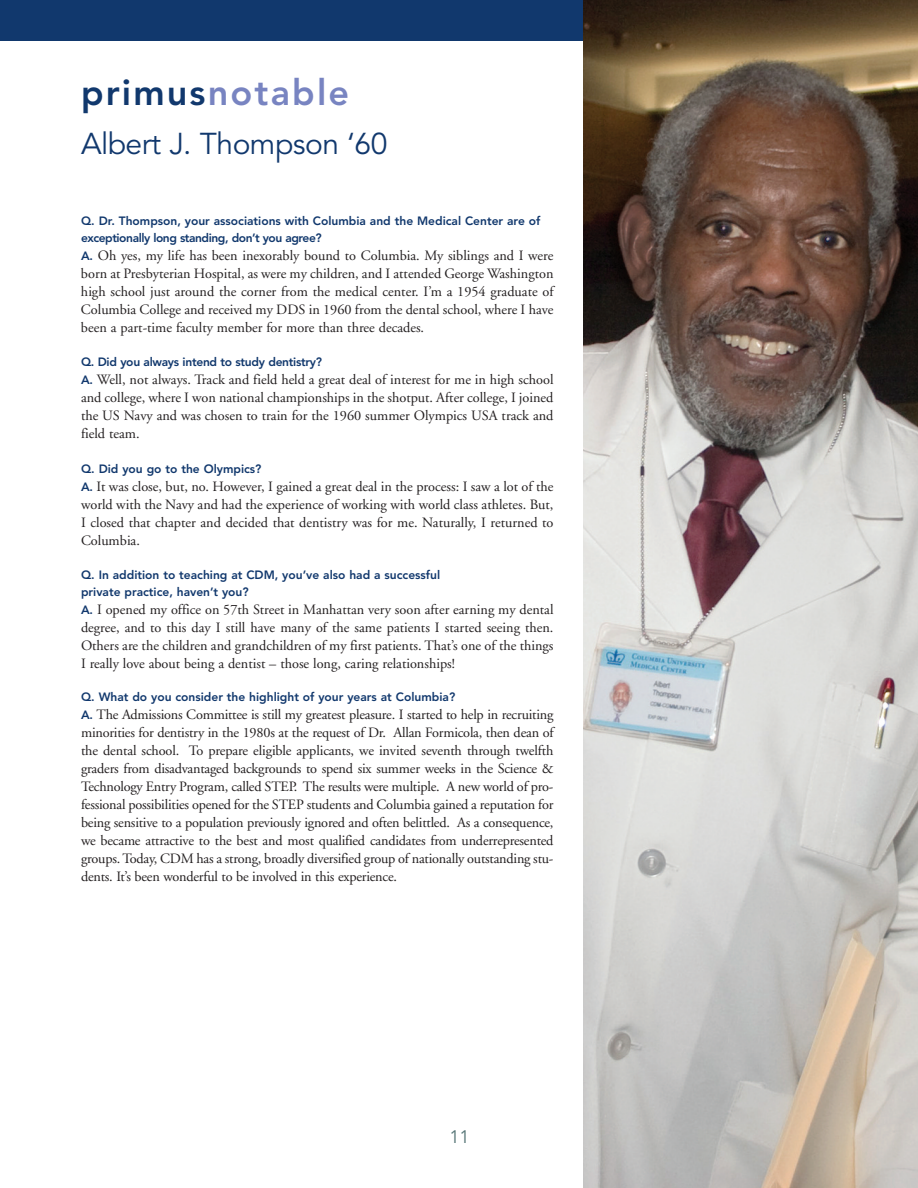
<style>
.page{position:relative;width:918px;height:1188px;background:#fff}
.page>*{position:absolute;margin:0;border:0;box-sizing:border-box;transform-origin:0 0}
.t1{font:800 36px "Avenir";letter-spacing:.06em;color:#7884c1}
.t2{font:30px "Avenir";letter-spacing:-.015em;color:#11386d}
.t3{font:18px "Avenir";color:#597879}
.t4{font:14.25px/18px "Adobe Garamond";color:#231f20;text-align:justify}
.t5{font:800 12px/16.5px "Avenir";color:#11386d}
.t6{font:800 12px "Avenir";letter-spacing:-.025em;color:#11386d}
.s1{color:#11386d}
.s2{font-family:"Avenir";font-weight:800;font-size:12px;color:#11386d}
</style>
<div class="page">
<div style="left:0;top:0;width:837px;height:40px;background:#11386d"></div>
<img style="left:583px;top:0;width:335px;height:1188px">
<h1 class="t1" style="left:81px;top:78px;width:270px"><span class="s1">primus</span>notable</h1>
<p class="t2" style="left:81px;top:132px;width:308px">Albert J. Thompson ‘60</p>
<p class="t5" style="left:81px;top:214px;width:461px">Q. Dr. Thompson, your associations with Columbia and the Medical Center are of exceptionally long standing, don’t you agree?</p>
<p class="t4" style="left:81px;top:247px;width:474px"><span class="s2">A.</span> Oh yes, my life has been inexorably bound to Columbia. My siblings and I were born at Presbyterian Hospital, as were my children, and I attended George Washington high school just around the corner from the medical center. I’m a 1954 graduate of Columbia College and received my DDS in 1960 from the dental school, where I have been a part-time faculty member for more than three decades.</p>
<p class="t6" style="left:81px;top:357px;width:243px">Q. Did you always intend to study dentistry?</p>
<p class="t4" style="left:81px;top:372px;width:474px"><span class="s2">A.</span> Well, not always. Track and field held a great deal of interest for me in high school and college, where I won national championships in the shotput. After college, I joined the US Navy and was chosen to train for the 1960 summer Olympics USA track and field team.</p>
<p class="t5" style="left:81px;top:461px;width:182px">Q. Did you go to the Olympics?</p>
<p class="t4" style="left:81px;top:478px;width:474px"><span class="s2">A.</span> It was close, but, no. However, I gained a great deal in the process: I saw a lot of the world with the Navy and had the experience of working with world class athletes. But, I closed that chapter and decided that dentistry was for me. Naturally, I returned to Columbia.</p>
<p class="t5" style="left:81px;top:568px;width:361px">Q. In addition to teaching at CDM, you’ve also had a successful private practice, haven’t you?</p>
<p class="t4" style="left:81px;top:601px;width:474px"><span class="s2">A.</span> I opened my office on 57th Street in Manhattan very soon after earning my dental degree, and to this day I still have many of the same patients I started seeing then.<br>Others are the children and grandchildren of my first patients. That’s one of the things I really love about being a dentist – those long, caring relationships!</p>
<p class="t5" style="left:81px;top:689px;width:376px">Q. What do you consider the highlight of your years at Columbia?</p>
<p class="t4" style="left:81px;top:706px;width:474px"><span class="s2">A.</span> The Admissions Committee is still my greatest pleasure. I started to help in recruiting minorities for dentistry in the 1980s at the request of Dr. Allan Formicola, then dean of the dental school. To prepare eligible applicants, we invited seventh through twelfth graders from disadvantaged backgrounds to spend six summer weeks in the Science &amp; Technology Entry Program, called STEP. The results were multiple. A new world of pro&shy;fessional possibilities opened for the STEP students and Columbia gained a reputation for being sensitive to a population previously ignored and often belittled. As a consequence, we became attractive to the best and most qualified candidates from underrepresented groups. Today, CDM has a strong, broadly diversified group of nationally outstanding stu&shy;dents. It’s been wonderful to be involved in this experience.</p>
<p class="t3" style="left:450px;top:1129px;width:22px">11</p>
</div>
